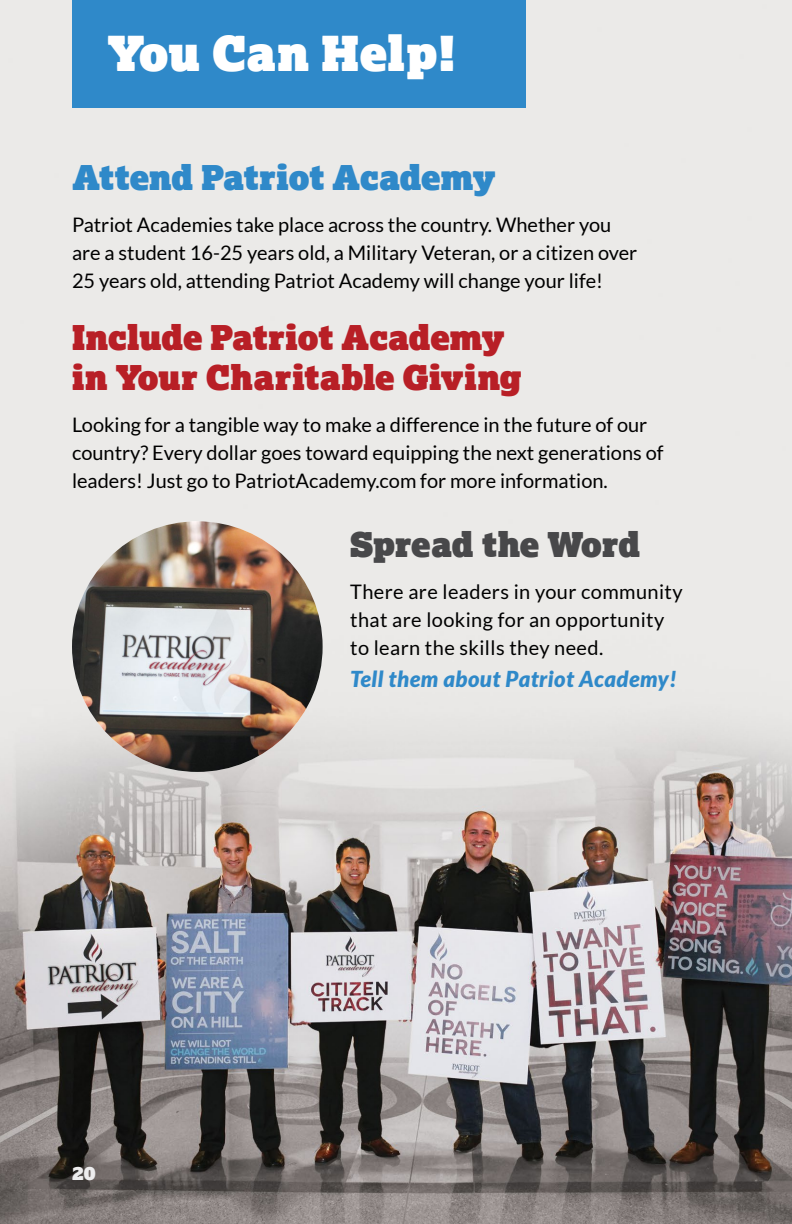
<style>
.page{position:relative;width:792px;height:1224px;background:#fff}
.page>*{position:absolute;margin:0;border:0;box-sizing:border-box;transform-origin:0 0}
.t1{font:48px "Lexia Advertising";letter-spacing:.015em;color:#fff}
.t2{font:34px/40px "Lexia Advertising";letter-spacing:-.005em;color:#b81f26}
.t3{font:34px "Lexia Advertising";letter-spacing:-.005em;color:#2f89c9}
.t4{font:34px "Lexia Advertising";color:#48484a}
.t5{font:italic 900 22px "Lato";letter-spacing:.02em;color:#2f89c9}
.t6{font:20px/28px "Lato";color:#000}
.t7{font:20px/28px "Lato";letter-spacing:.02em;color:#000}
.t8{font:18px "Lexia Advertising";color:#ededee}
</style>
<div class="page">
<img style="left:0;top:0;width:792px;height:1224px">
<div style="left:72px;top:0;width:454px;height:107px;background:#2f89c9"></div>
<img style="left:72px;top:521px;width:251px;height:251px;border-radius:125px">
<h1 class="t1" style="left:107px;top:23px;width:349px">You Can Help!</h1>
<h2 class="t3" style="left:72px;top:155px;width:425px">Attend Patriot Academy</h2>
<p class="t6" style="left:72px;top:211px;width:567px">Patriot Academies take place across the country. Whether you are a student 16-25 years old, a Military Veteran, or a citizen over<br>25 years old, attending Patriot Academy will change your life!</p>
<h2 class="t2" style="left:72px;top:316px;width:451px">Include Patriot Academy in Your Charitable Giving</h2>
<p class="t6" style="left:72px;top:411px;width:593px">Looking for a tangible way to make a difference in the future of our country? Every dollar goes toward equipping the next generations of leaders! Just go to PatriotAcademy.com for more information.</p>
<p class="t8" style="left:72px;top:1161px;width:25px">20</p>
<h2 class="t4" style="left:350px;top:523px;width:292px">Spread the Word</h2>
<p class="t7" style="left:350px;top:578px;width:334px">There are leaders in your community that are looking for an opportunity to learn the skills they need.</p>
<p class="t5" style="left:350px;top:667px;width:328px">Tell them about Patriot Academy!</p>
</div>
